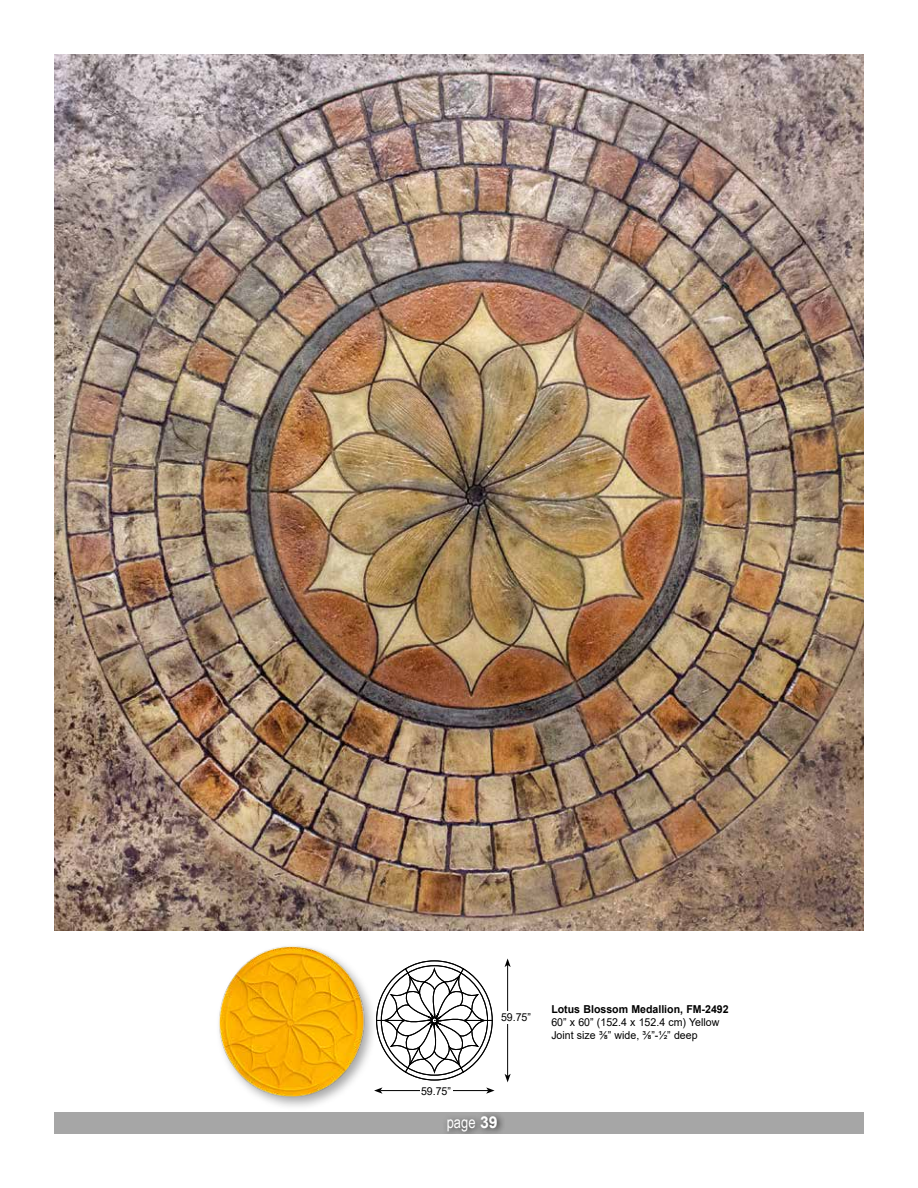
<style>
.page{position:relative;width:918px;height:1188px;background:#fff}
.page>*{position:absolute;margin:0;border:0;box-sizing:border-box;transform-origin:0 0}
.t1{font:16.35px "Arial Narrow";color:#fff}
.t2{font:10.95px/13.2px "Arial";color:#000}
.t3{font:700 10.95px "Arial";color:#000}
.s1{font-family:"Arial";font-weight:700}
</style>
<div class="page">
<div style="left:216px;top:942px;width:162px;height:169px;background:#000;opacity:.35"></div>
<img style="left:219px;top:945px;width:149px;height:153px">
<svg style="left:376px;top:960px;width:117px;height:120px"></svg>
<hr style="left:507px;top:965px;width:1px;height:111px;background:#000">
<svg style="left:505px;top:958px;width:6px;height:9px"></svg>
<svg style="left:505px;top:1074px;width:6px;height:8px"></svg>
<hr style="left:380px;top:1090px;width:108px;height:1px;background:#000">
<svg style="left:374px;top:1087px;width:8px;height:7px"></svg>
<svg style="left:486px;top:1087px;width:9px;height:7px"></svg>
<div style="left:420px;top:1087px;width:32px;height:13px;background:#fff"></div>
<div style="left:500px;top:1011px;width:32px;height:13px;background:#fff"></div>
<img style="left:54px;top:54px;width:810px;height:877px">
<div style="left:54px;top:1112px;width:810px;height:22px;background:#a6a6a6"></div>
<div style="left:443px;top:1111px;width:63px;height:23px;background:#000;opacity:.75"></div>
<p class="t2" style="left:421px;top:1084px;width:32px">59.75”</p>
<p class="t2" style="left:501px;top:1010px;width:32px">59.75”</p>
<h1 class="t1" style="left:447px;top:1110px;width:53px">page <span class="s1">39</span></h1>
<p class="t3" style="left:551px;top:1001px;width:179px">Lotus Blossom Medallion, FM-2492</p>
<p class="t2" style="left:551px;top:1016px;width:170px">60” x 60” (152.4 x 152.4 cm) Yellow<br>Joint size 3/8” wide, 3/8”-1/2” deep</p>
</div>
